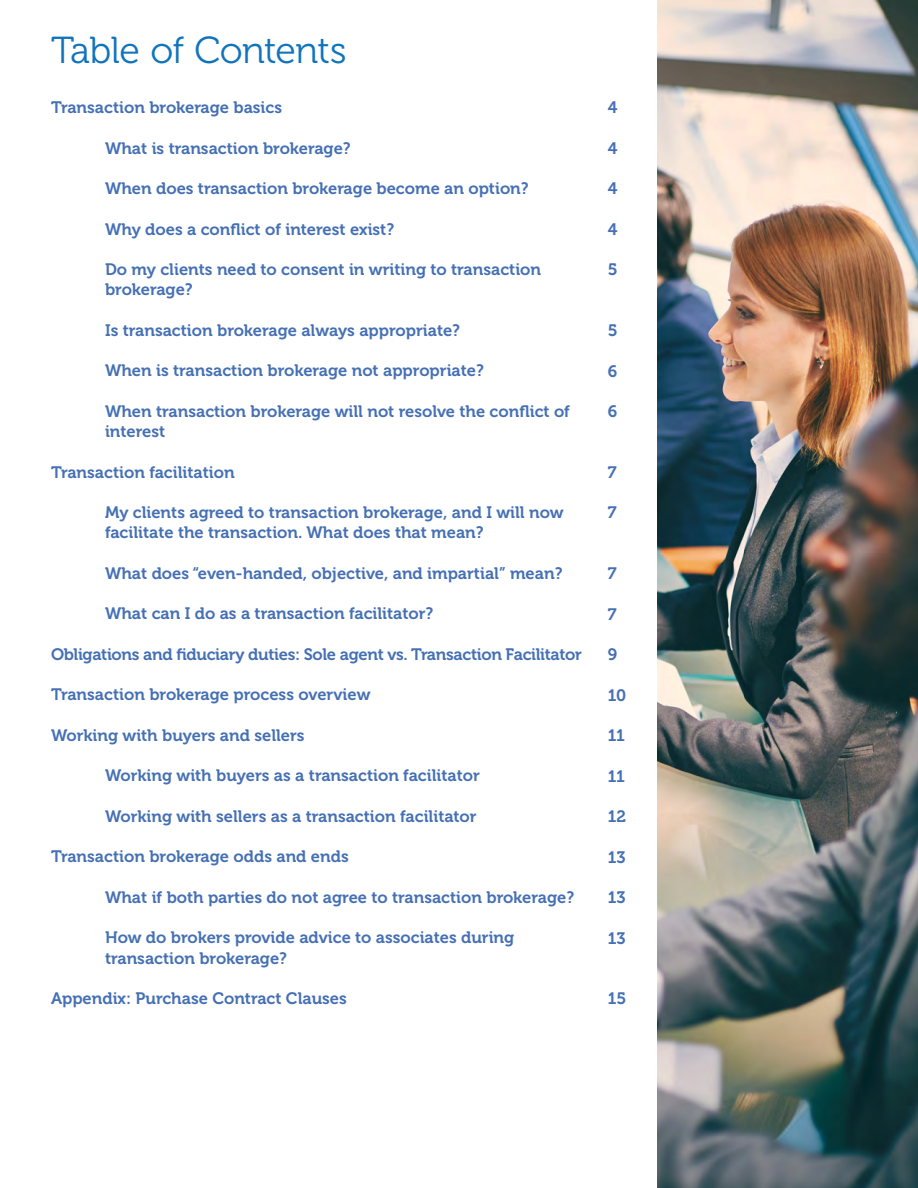
<style>
.page{position:relative;width:918px;height:1188px;background:#fff}
.page>*{position:absolute;margin:0;border:0;box-sizing:border-box;transform-origin:0 0}
.Paragraph_Style_3{font:37.5px "Museo 300";letter-spacing:-.015em;color:#1074bc}
.Paragraph_Style_3-2{font:16.5px/20.2px "Museo 700";color:#4570b4}
.Paragraph_Style_3-3{font:16.5px "Museo 700";letter-spacing:-.02em;color:#4570b4}
</style>
<div class="page">
<img style="left:658px;top:0;width:260px;height:1188px">
<p class="Paragraph_Style_3" style="left:51px;top:30px;width:297px">Table of Contents</p>
<p class="Paragraph_Style_3-2" style="left:51px;top:98px;width:233px">Transaction brokerage basics</p>
<p class="Paragraph_Style_3-2" style="left:105px;top:138px;width:247px">What is transaction brokerage?</p>
<p class="Paragraph_Style_3-2" style="left:105px;top:179px;width:425px">When does transaction brokerage become an option?</p>
<p class="Paragraph_Style_3-2" style="left:105px;top:219px;width:291px">Why does a conflict of interest exist?</p>
<p class="Paragraph_Style_3-2" style="left:105px;top:260px;width:438px">Do my clients need to consent in writing to transaction brokerage?</p>
<p class="Paragraph_Style_3-2" style="left:105px;top:320px;width:357px">Is transaction brokerage always appropriate?</p>
<p class="Paragraph_Style_3-2" style="left:105px;top:361px;width:380px">When is transaction brokerage not appropriate?</p>
<p class="Paragraph_Style_3-2" style="left:105px;top:401px;width:466px">When transaction brokerage will not resolve the conflict of interest</p>
<p class="Paragraph_Style_3-2" style="left:51px;top:462px;width:185px">Transaction facilitation</p>
<p class="Paragraph_Style_3-2" style="left:105px;top:503px;width:460px">My clients agreed to transaction brokerage, and I will now facilitate the transaction. What does that mean?</p>
<p class="Paragraph_Style_3-2" style="left:105px;top:563px;width:459px">What does “even-handed, objective, and impartial” mean?</p>
<p class="Paragraph_Style_3-2" style="left:105px;top:604px;width:330px">What can I do as a transaction facilitator?</p>
<p class="Paragraph_Style_3-3" style="left:51px;top:645px;width:532px">Obligations and fiduciary duties: Sole agent vs. Transaction Facilitator</p>
<p class="Paragraph_Style_3-2" style="left:51px;top:685px;width:321px">Transaction brokerage process overview</p>
<p class="Paragraph_Style_3-2" style="left:51px;top:725px;width:255px">Working with buyers and sellers</p>
<p class="Paragraph_Style_3-2" style="left:105px;top:766px;width:376px">Working with buyers as a transaction facilitator</p>
<p class="Paragraph_Style_3-2" style="left:105px;top:806px;width:373px">Working with sellers as a transaction facilitator</p>
<p class="Paragraph_Style_3-2" style="left:51px;top:847px;width:299px">Transaction brokerage odds and ends</p>
<p class="Paragraph_Style_3-2" style="left:105px;top:887px;width:471px">What if both parties do not agree to transaction brokerage?</p>
<p class="Paragraph_Style_3-2" style="left:105px;top:928px;width:411px">How do brokers provide advice to associates during transaction brokerage?</p>
<p class="Paragraph_Style_3-2" style="left:51px;top:989px;width:297px">Appendix: Purchase Contract Clauses</p>
<p class="Paragraph_Style_3-2" style="left:608px;top:98px;width:11px">4</p>
<p class="Paragraph_Style_3-2" style="left:608px;top:138px;width:11px">4</p>
<p class="Paragraph_Style_3-2" style="left:608px;top:179px;width:11px">4</p>
<p class="Paragraph_Style_3-2" style="left:608px;top:219px;width:11px">4</p>
<p class="Paragraph_Style_3-2" style="left:608px;top:260px;width:11px">5</p>
<p class="Paragraph_Style_3-2" style="left:608px;top:320px;width:11px">5</p>
<p class="Paragraph_Style_3-2" style="left:608px;top:361px;width:11px">6</p>
<p class="Paragraph_Style_3-2" style="left:608px;top:401px;width:11px">6</p>
<p class="Paragraph_Style_3-2" style="left:608px;top:462px;width:10px">7</p>
<p class="Paragraph_Style_3-2" style="left:608px;top:503px;width:10px">7</p>
<p class="Paragraph_Style_3-2" style="left:608px;top:563px;width:10px">7</p>
<p class="Paragraph_Style_3-2" style="left:608px;top:604px;width:10px">7</p>
<p class="Paragraph_Style_3-2" style="left:608px;top:644px;width:11px">9</p>
<p class="Paragraph_Style_3-2" style="left:608px;top:685px;width:20px">10</p>
<p class="Paragraph_Style_3-2" style="left:608px;top:725px;width:19px">11</p>
<p class="Paragraph_Style_3-2" style="left:608px;top:766px;width:19px">11</p>
<p class="Paragraph_Style_3-2" style="left:608px;top:806px;width:20px">12</p>
<p class="Paragraph_Style_3-2" style="left:608px;top:847px;width:20px">13</p>
<p class="Paragraph_Style_3-2" style="left:608px;top:887px;width:20px">13</p>
<p class="Paragraph_Style_3-2" style="left:608px;top:928px;width:20px">13</p>
<p class="Paragraph_Style_3-2" style="left:608px;top:989px;width:20px">15</p>
</div>
